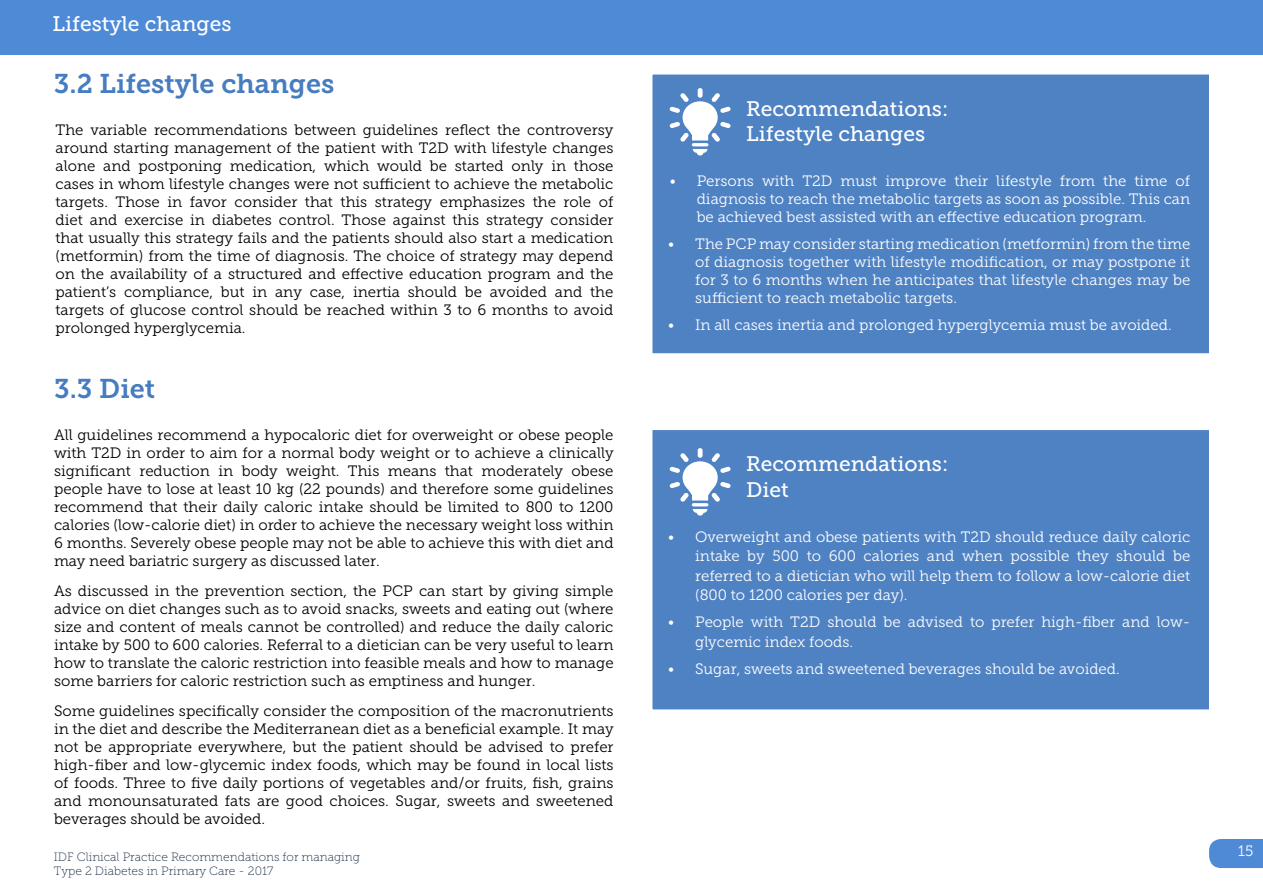
<style>
.page{position:relative;width:1263px;height:893px;background:#fff}
.page>*{position:absolute;margin:0;border:0;box-sizing:border-box;transform-origin:0 0}
.t1{font:27px "Museo Slab 700";color:#467cc0}
.t2{font:21px/25.2px "Museo Slab 500";color:#fff}
.t3{font:15px/18px "Museo Slab 300";color:#000;text-align:justify}
.t4{font:15px/18px "Museo Slab 300";color:#fff;text-align:justify}
.t5{font:12px/14.4px "Museo Slab 100";color:#152945}
</style>
<div class="page">
<div style="left:0;top:0;width:1263px;height:54px;background:#4e8ad6"></div>
<div style="left:1209px;top:839px;width:54px;height:29px;background:#4e8ad6"></div>
<div style="left:651px;top:73px;width:559px;height:282px;background:#4f82c3;border:2px solid #fff"></div>
<hr style="left:692px;top:143px;width:16px;height:3px;background:#fff;border-radius:2px">
<svg style="left:693px;top:149px;width:14px;height:7px"></svg>
<hr style="left:698px;top:88px;width:4px;height:10px;background:#fff;border-radius:2px">
<svg style="left:669px;top:93px;width:62px;height:49px"></svg>
<div style="left:651px;top:429px;width:559px;height:282px;background:#4f82c3;border:2px solid #fff"></div>
<hr style="left:692px;top:503px;width:16px;height:3px;background:#fff;border-radius:2px">
<svg style="left:693px;top:509px;width:14px;height:7px"></svg>
<hr style="left:698px;top:448px;width:4px;height:10px;background:#fff;border-radius:2px">
<svg style="left:669px;top:453px;width:62px;height:49px"></svg>
<h2 class="t2" style="left:52px;top:11px;width:181px">Lifestyle changes</h2>
<h1 class="t1" style="left:54px;top:69px;width:282px">3.2 Lifestyle changes</h1>
<p class="t3" style="left:56px;top:121px;width:559px">The variable recommendations between guidelines reflect the controversy around starting management of the patient with T2D with lifestyle changes alone and postponing medication, which would be started only in those cases in whom lifestyle changes were not sufficient to achieve the metabolic targets. Those in favor consider that this strategy emphasizes the role of diet and exercise in diabetes control. Those against this strategy consider that usually this strategy fails and the patients should also start a medication (metformin) from the time of diagnosis. The choice of strategy may depend on the availability of a structured and effective education program and the patient’s compliance, but in any case, inertia should be avoided and the targets of glucose control should be reached within 3 to 6 months to avoid prolonged hyperglycemia.</p>
<h1 class="t1" style="left:54px;top:373px;width:103px">3.3 Diet</h1>
<p class="t3" style="left:54px;top:426px;width:561px">All guidelines recommend a hypocaloric diet for overweight or obese people with T2D in order to aim for a normal body weight or to achieve a clinically significant reduction in body weight. This means that moderately obese people have to lose at least 10 kg (22 pounds) and therefore some guidelines recommend that their daily caloric intake should be limited to 800 to 1200 calories (low-calorie diet) in order to achieve the necessary weight loss within 6 months. Severely obese people may not be able to achieve this with diet and may need bariatric surgery as discussed later.</p>
<p class="t3" style="left:54px;top:582px;width:561px">As discussed in the prevention section, the PCP can start by giving simple advice on diet changes such as to avoid snacks, sweets and eating out (where size and content of meals cannot be controlled) and reduce the daily caloric intake by 500 to 600 calories. Referral to a dietician can be very useful to learn how to translate the caloric restriction into feasible meals and how to manage some barriers for caloric restriction such as emptiness and hunger.</p>
<p class="t3" style="left:54px;top:702px;width:561px">Some guidelines specifically consider the composition of the macronutrients in the diet and describe the Mediterranean diet as a beneficial example. It may not be appropriate everywhere, but the patient should be advised to prefer high-fiber and low-glycemic index foods, which may be found in local lists of foods. Three to five daily portions of vegetables and/or fruits, fish, grains and monounsaturated fats are good choices. Sugar, sweets and sweetened beverages should be avoided.</p>
<p class="t5" style="left:54px;top:850px;width:307px">IDF Clinical Practice Recommendations for managing<br>Type 2 Diabetes in Primary Care - 2017</p>
<h2 class="t2" style="left:746px;top:96px;width:204px">Recommendations:<br>Lifestyle changes</h2>
<p class="t4" style="left:697px;top:172px;width:495px;text-indent:-27px">• Persons with T2D must improve their lifestyle from the time of diagnosis to reach the metabolic targets as soon as possible. This can be achieved best assisted with an effective education program.</p>
<p class="t4" style="left:695px;top:235px;width:497px;text-indent:-27px">• The PCP may consider starting medication (metformin) from the time of diagnosis together with lifestyle modification, or may postpone it for 3 to 6 months when he anticipates that lifestyle changes may be sufficient to reach metabolic targets.</p>
<p class="t4" style="left:668px;top:316px;width:505px">• In all cases inertia and prolonged hyperglycemia must be avoided.</p>
<h2 class="t2" style="left:746px;top:452px;width:204px">Recommendations:<br>Diet</h2>
<p class="t4" style="left:695px;top:527px;width:497px;line-height:19.5px;text-indent:-27px">• Overweight and obese patients with T2D should reduce daily caloric intake by 500 to 600 calories and when possible they should be referred to a dietician who will help them to follow a low-calorie diet (800 to 1200 calories per day).</p>
<p class="t4" style="left:695px;top:612px;width:496px;line-height:19.5px;text-indent:-27px">• People with T2D should be advised to prefer high-fiber and low&shy;glycemic index foods.</p>
<p class="t4" style="left:668px;top:659px;width:453px">• Sugar, sweets and sweetened beverages should be avoided.</p>
<p class="t4" style="left:1238px;top:842px;width:17px">15</p>
</div>
